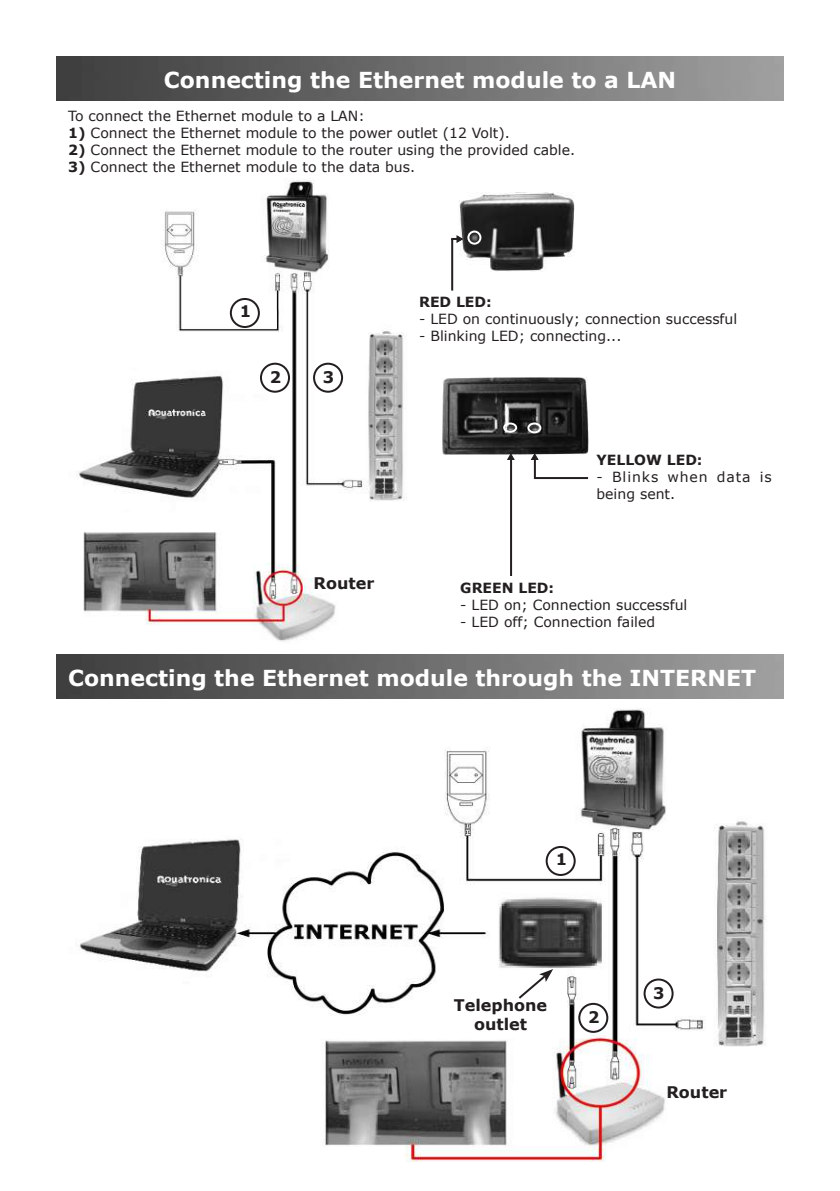
<style>
.page{position:relative;width:840px;height:1191px;background:#fff}
.page>*{position:absolute;margin:0;border:0;box-sizing:border-box;transform-origin:0 0}
.t1{font:700 22px "Verdana";color:#fff}
.t2{font:700 16px/19.2px "Verdana";color:#231f20;text-align:center}
.t3{font:14px "Verdana";color:#231f20}
.t4{font:14px/16.8px "Verdana";letter-spacing:.065em;color:#231f20}
.t5{font:700 14px "Verdana";color:#231f20}
.s1{font-weight:700}
</style>
<div class="page">
<img style="left:57px;top:654px;width:725px;height:44px">
<img style="left:57px;top:56px;width:725px;height:45px">
<img style="left:459px;top:192px;width:115px;height:79px">
<img style="left:442px;top:377px;width:145px;height:77px">
<hr style="left:451px;top:239px;width:2px;height:51px;background:#231f20">
<svg style="left:451px;top:236px;width:11px;height:6px"></svg>
<hr style="left:510px;top:459px;width:2px;height:117px;background:#231f20">
<div style="left:503px;top:422px;width:14px;height:11px;border:2px solid #fff;border-radius:50%"></div>
<div style="left:527px;top:422px;width:14px;height:11px;border:2px solid #fff;border-radius:50%"></div>
<div style="left:467px;top:230px;width:14px;height:15px;border:2px solid #fff;border-radius:50%"></div>
<svg style="left:507px;top:454px;width:6px;height:5px"></svg>
<hr style="left:533px;top:459px;width:2px;height:20px;background:#231f20">
<svg style="left:531px;top:454px;width:6px;height:5px"></svg>
<hr style="left:534px;top:477px;width:53px;height:2px;background:#231f20">
<img style="left:77px;top:180px;width:330px;height:461px">
<div style="left:230px;top:298px;width:30px;height:30px;border:2px solid #231f20;border-radius:50%"></div>
<div style="left:260px;top:363px;width:30px;height:30px;border:2px solid #231f20;border-radius:50%"></div>
<div style="left:313px;top:363px;width:30px;height:30px;border:2px solid #231f20;border-radius:50%"></div>
<img style="left:79px;top:708px;width:687px;height:453px">
<div style="left:578px;top:1002px;width:30px;height:30px;border:2px solid #231f20;border-radius:50%"></div>
<div style="left:545px;top:846px;width:30px;height:30px;border:2px solid #231f20;border-radius:50%"></div>
<div style="left:643px;top:978px;width:30px;height:30px;border:2px solid #231f20;border-radius:50%"></div>
<svg style="left:516px;top:969px;width:37px;height:31px"></svg>
<h1 class="t1" style="left:164px;top:66px;width:513px">Connecting the Ethernet module to a LAN</h1>
<p class="t3" style="left:68px;top:107px;width:298px">To connect the Ethernet module to a LAN:</p>
<p class="t3" style="left:68px;top:124px;width:443px"><span class="s1">1)</span> Connect the Ethernet module to the power outlet (12 Volt).</p>
<p class="t3" style="left:68px;top:141px;width:508px"><span class="s1">2)</span> Connect the Ethernet module to the router using the provided cable.</p>
<p class="t3" style="left:68px;top:158px;width:348px"><span class="s1">3)</span> Connect the Ethernet module to the data bus.</p>
<p class="t2" style="left:240px;top:300px;width:13px">1</p>
<p class="t2" style="left:269px;top:367px;width:13px">2</p>
<p class="t2" style="left:322px;top:367px;width:13px">3</p>
<p class="t2" style="left:313px;top:573px;width:62px">Router</p>
<p class="t5" style="left:419px;top:293px;width:74px">RED LED:</p>
<p class="t3" style="left:419px;top:310px;width:319px">- LED on continuously; connection successful</p>
<p class="t3" style="left:419px;top:327px;width:204px">- Blinking LED; connecting...</p>
<p class="t5" style="left:596px;top:451px;width:107px">YELLOW LED:</p>
<p class="t4" style="left:596px;top:468px;width:177px">- Blinks when data is being sent.</p>
<p class="t5" style="left:460px;top:579px;width:95px">GREEN LED:</p>
<p class="t3" style="left:460px;top:595px;width:228px">- LED on; Connection successful</p>
<p class="t3" style="left:460px;top:612px;width:196px">- LED off; Connection failed</p>
<h1 class="t1" style="left:68px;top:663px;width:689px">Connecting the Ethernet module through the INTERNET</h1>
<p class="t2" style="left:555px;top:848px;width:13px">1</p>
<p class="t2" style="left:453px;top:995px;width:95px">Telephone outlet</p>
<p class="t2" style="left:587px;top:1007px;width:13px">2</p>
<p class="t2" style="left:653px;top:982px;width:13px">3</p>
<p class="t2" style="left:666px;top:1082px;width:62px">Router</p>
</div>
